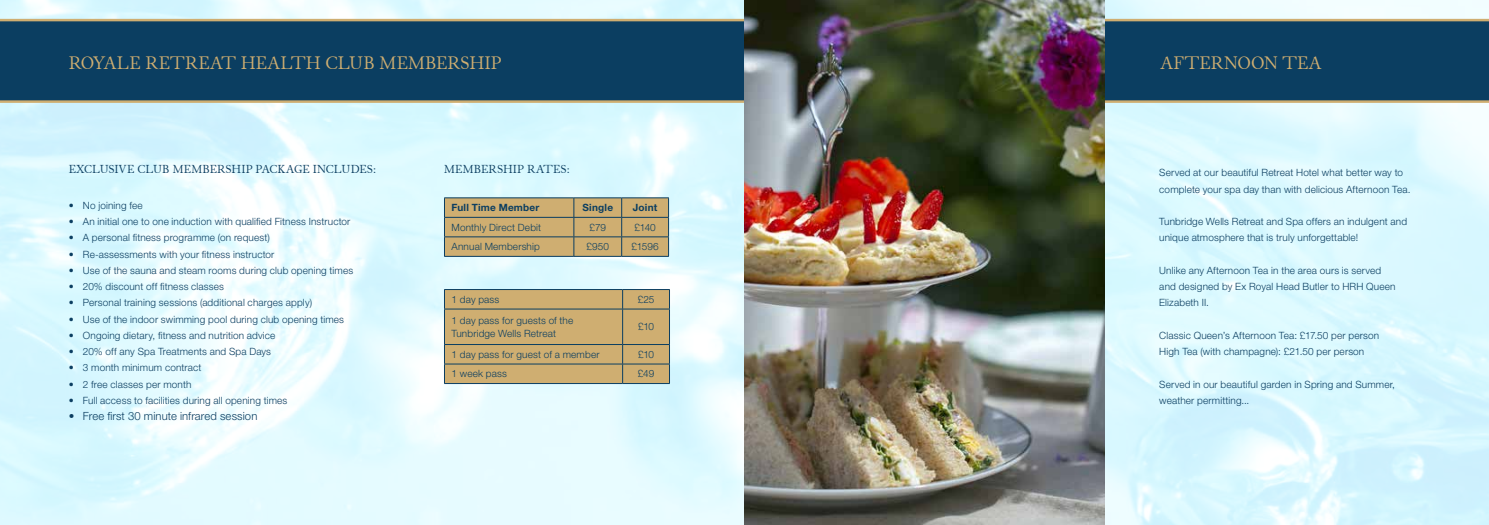
<style>
.page{position:relative;width:1489px;height:525px;background:#fff}
.page>*{position:absolute;margin:0;border:0;box-sizing:border-box;transform-origin:0 0}
.t1{font:17.5px "Junius Small Caps";letter-spacing:.01em;color:#cfae71}
.t2{font:11.25px "Junius Small Caps";letter-spacing:.01em;color:#0b3e61}
.t3{font:300 11.25px "Helvetica Neue LT Pro";letter-spacing:.01em;color:#0b3e61}
.t4{font:300 10px/16.2px "Helvetica Neue LT Pro";letter-spacing:.015em;color:#0b3e61}
.t5{font:700 10px "Helvetica Neue LT Pro";letter-spacing:.02em;color:#0b3e61}
</style>
<div class="page">
<img style="left:0;top:0;width:1488px;height:524px">
<svg style="left:0;top:19px;width:1488px;height:84px;background:#164462"></svg>
<img style="left:744px;top:0;width:360px;height:524px">
<hr style="left:444px;top:197px;width:130px;height:1px;background:#0b3e61">
<hr style="left:574px;top:197px;width:47px;height:1px;background:#0b3e61">
<hr style="left:621px;top:197px;width:48px;height:1px;background:#0b3e61">
<svg style="left:444px;top:198px;width:225px;height:58px;background:#c0a56f"></svg>
<hr style="left:444px;top:256px;width:130px;height:1px;background:#0b3e61">
<hr style="left:574px;top:256px;width:47px;height:1px;background:#0b3e61">
<hr style="left:621px;top:256px;width:48px;height:1px;background:#0b3e61">
<svg style="left:444px;top:289px;width:226px;height:94px;background:#c4a770"></svg>
<hr style="left:444px;top:383px;width:178px;height:1px;background:#0b3e61">
<hr style="left:622px;top:383px;width:47px;height:1px;background:#0b3e61">
<h1 class="t1" style="left:69px;top:52px;width:434px">ROYALE RETREAT HEALTH CLUB MEMBERSHIP</h1>
<p class="t2" style="left:69px;top:162px;width:309px">EXCLUSIVE CLUB MEMBERSHIP PACKAGE INCLUDES:</p>
<p class="t4" style="left:69px;top:197px;width:75px">• No joining fee</p>
<p class="t4" style="left:69px;top:213px;width:283px">• An initial one to one induction with qualified Fitness Instructor</p>
<p class="t4" style="left:69px;top:229px;width:202px">• A personal fitness programme (on request)</p>
<p class="t4" style="left:69px;top:245px;width:207px">• Re-assessments with your fitness instructor</p>
<p class="t4" style="left:69px;top:262px;width:286px">• Use of the sauna and steam rooms during club opening times</p>
<p class="t4" style="left:69px;top:278px;width:157px">• 20% discount off fitness classes</p>
<p class="t4" style="left:69px;top:294px;width:245px">• Personal training sessions (additional charges apply)</p>
<p class="t4" style="left:69px;top:310px;width:277px">• Use of the indoor swimming pool during club opening times</p>
<p class="t4" style="left:69px;top:327px;width:208px">• Ongoing dietary, fitness and nutrition advice</p>
<p class="t4" style="left:69px;top:343px;width:204px">• 20% off any Spa Treatments and Spa Days</p>
<p class="t4" style="left:69px;top:359px;width:134px">• 3 month minimum contract</p>
<p class="t4" style="left:69px;top:375px;width:124px">• 2 free classes per month</p>
<p class="t4" style="left:69px;top:392px;width:220px">• Full access to facilities during all opening times</p>
<p class="t3" style="left:69px;top:409px;width:190px">• Free first 30 minute infrared session</p>
<p class="t2" style="left:444px;top:162px;width:127px">MEMBERSHIP RATES:</p>
<p class="t5" style="left:451px;top:201px;width:89px">Full Time Member</p>
<p class="t5" style="left:582px;top:201px;width:32px">Single</p>
<p class="t5" style="left:633px;top:201px;width:26px">Joint</p>
<p class="t4" style="left:451px;top:219px;width:91px">Monthly Direct Debit</p>
<p class="t4" style="left:589px;top:219px;width:18px">£79</p>
<p class="t4" style="left:634px;top:219px;width:23px">£140</p>
<p class="t4" style="left:451px;top:238px;width:90px">Annual Membership</p>
<p class="t4" style="left:586px;top:238px;width:24px">£950</p>
<p class="t4" style="left:631px;top:238px;width:29px">£1596</p>
<p class="t4" style="left:451px;top:291px;width:49px">1 day pass</p>
<p class="t4" style="left:637px;top:291px;width:18px">£25</p>
<p class="t4" style="left:451px;top:314px;width:123px;line-height:12.5px">1 day pass for guests of the<br>Tunbridge Wells Retreat</p>
<p class="t4" style="left:638px;top:318px;width:18px">£10</p>
<p class="t4" style="left:451px;top:346px;width:149px">1 day pass for guest of a member</p>
<p class="t4" style="left:638px;top:346px;width:18px">£10</p>
<p class="t4" style="left:451px;top:365px;width:57px">1 week pass</p>
<p class="t4" style="left:637px;top:365px;width:18px">£49</p>
<h1 class="t1" style="left:1160px;top:52px;width:163px">AFTERNOON TEA</h1>
<p class="t4" style="left:1159px;top:164px;width:253px">Served at our beautiful Retreat Hotel what better way to complete your spa day than with delicious Afternoon Tea.</p>
<p class="t4" style="left:1159px;top:213px;width:249px">Tunbridge Wells Retreat and Spa offers an indulgent and unique atmosphere that is truly unforgettable!</p>
<p class="t4" style="left:1159px;top:262px;width:238px">Unlike any Afternoon Tea in the area ours is served and designed by Ex Royal Head Butler to HRH Queen<br>Elizabeth II.</p>
<p class="t4" style="left:1159px;top:327px;width:221px">Classic Queen’s Afternoon Tea: £17.50 per person<br>High Tea (with champagne): £21.50 per person</p>
<p class="t4" style="left:1159px;top:375px;width:237px">Served in our beautiful garden in Spring and Summer, weather permitting...</p>
</div>
